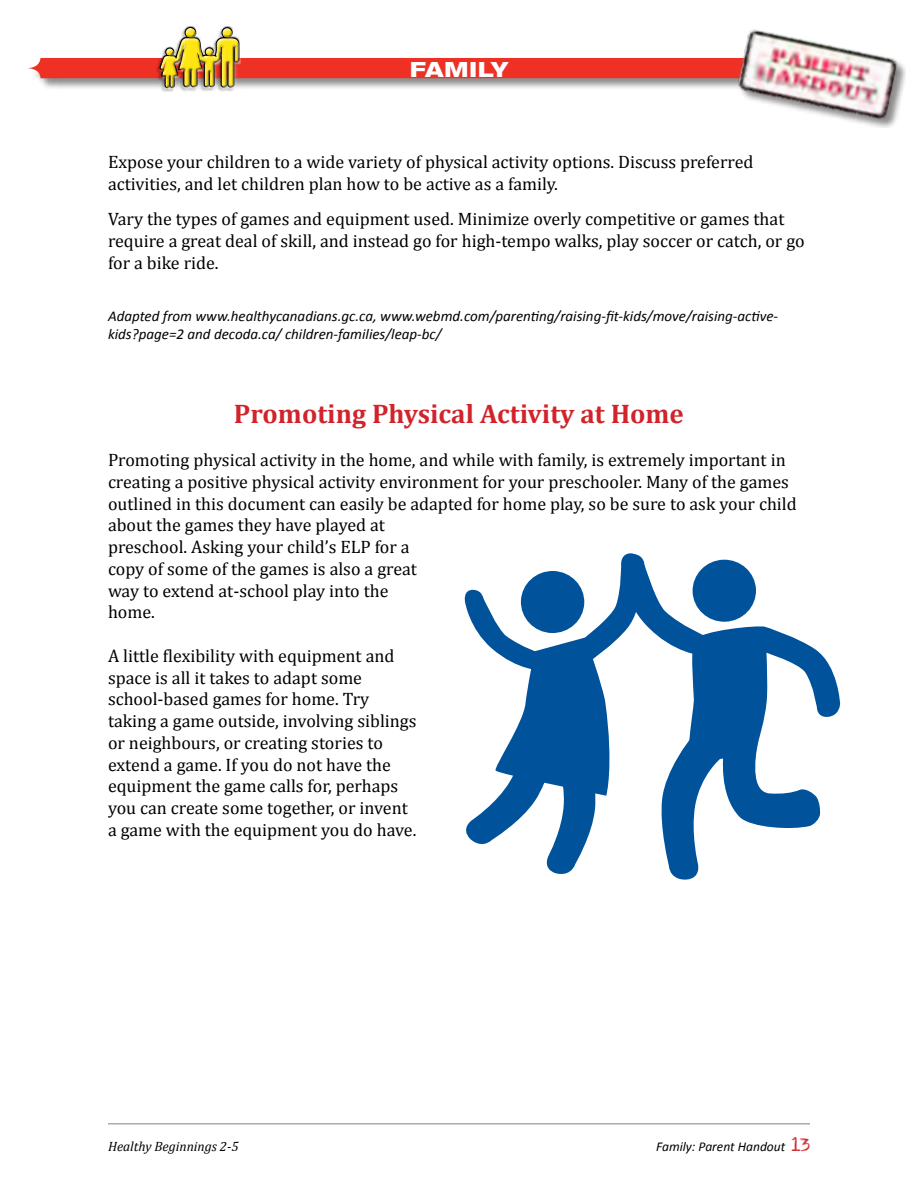
<style>
.page{position:relative;width:918px;height:1188px;background:#fff}
.page>*{position:absolute;margin:0;border:0;box-sizing:border-box;transform-origin:0 0}
.t1{font:700 27px "Cambria";color:#d2232a}
.t2{font:800 expanded 21px "Helvetica Neue";color:#fff}
.t3{font:18px/21.8px "Cambria";color:#000}
.t4{font:italic 15px/18px "Calibri";color:#000}
.t5{font:italic 13.5px "Calibri";color:#000}
.t6{font:italic 13.5px "Cambria";color:#000}
.s1{font-family:"Love Ya Like A Sister";font-style:normal;color:#d2232a}
</style>
<div class="page">
<div style="left:156px;top:27px;width:84px;height:64px;background:#000;opacity:.55"></div>
<svg style="left:28px;top:27px;width:707px;height:62px"></svg>
<div style="left:158px;top:26px;width:82px;height:61px;background:#fff;opacity:.8"></div>
<div style="left:159px;top:29px;width:82px;height:60px;background:#000;opacity:.9"></div>
<div style="left:735px;top:28px;width:171px;height:100px;background:#000;opacity:.45"></div>
<img style="left:736px;top:28px;width:165px;height:94px">
<svg style="left:464px;top:553px;width:376px;height:327px"></svg>
<hr style="left:108px;top:1123px;width:702px;height:1px;background:#808285">
<p class="t2" style="left:410px;top:56px;width:100px">Family</p>
<p class="t3" style="left:108px;top:151px;width:647px">Expose your children to a wide variety of physical activity options. Discuss preferred activities, and let children plan how to be active as a family.</p>
<p class="t3" style="left:108px;top:208px;width:698px">Vary the types of games and equipment used. Minimize overly competitive or games that require a great deal of skill, and instead go for high-tempo walks, play soccer or catch, or go for a bike ride.</p>
<p class="t4" style="left:108px;top:306px;width:672px">Adapted from www.healthycanadians.gc.ca, www.webmd.com/parenting/raising-fit-kids/move/raising-active&shy;kids?page=2 and decoda.ca/ children-families/leap-bc/</p>
<h1 class="t1" style="left:234px;top:397px;width:452px">Promoting Physical Activity at Home</h1>
<p class="t3" style="left:108px;top:449px;width:690px">Promoting physical activity in the home, and while with family, is extremely important in creating a positive physical activity environment for your preschooler. Many of the games outlined in this document can easily be adapted for home play, so be sure to ask your child about the games they have played at<br>preschool. Asking your child’s ELP for a<br>copy of some of the games is also a great<br>way to extend at-school play into the<br>home.</p>
<p class="t3" style="left:108px;top:645px;width:310px">A little flexibility with equipment and space is all it takes to adapt some school-based games for home. Try taking a game outside, involving siblings or neighbours, or creating stories to extend a game. If you do not have the equipment the game calls for, perhaps you can create some together, or invent a game with the equipment you do have.</p>
<p class="t6" style="left:108px;top:1138px;width:132px">Healthy Beginnings 2-5</p>
<p class="t5" style="left:656px;top:1138px;width:155px">Family: Parent Handout <span class="s1">13</span></p>
</div>
